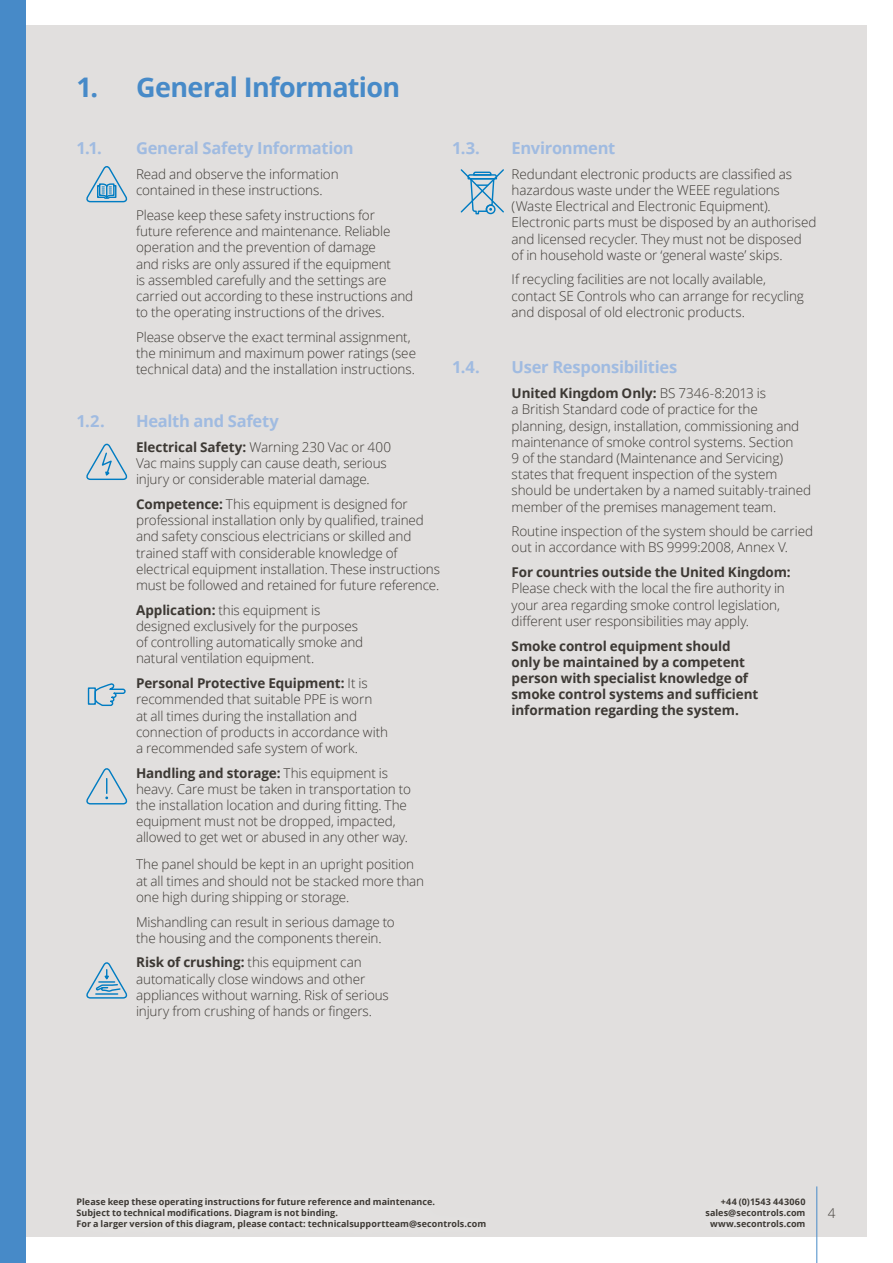
<style>
.page{position:relative;width:893px;height:1263px;background:#fff}
.page>*{position:absolute;margin:0;border:0;box-sizing:border-box;transform-origin:0 0}
.Main{font:700 27px "Open Sans";letter-spacing:-.025em;color:#478ac8}
.Main-2{font:700 16.5px "Open Sans";letter-spacing:-.02em;color:#a0bbe1}
.tabbed_in{font:300 13.5px/16.2px "Open Sans";letter-spacing:-.01em;color:#3d3934}
.tabbed_in-2{font:700 13.5px/16.2px "Open Sans";letter-spacing:-.01em;color:#3d3934}
.Main-3{font:300 13.5px "Open Sans";color:#3d3934}
.t1{font:700 9px/10.8px "Open Sans";letter-spacing:.005em;color:#3d3934;text-align:right}
.s1{font-weight:700}
</style>
<div class="page">
<div style="left:26px;top:26px;width:841px;height:1211px;background:#e1dfde"></div>
<div style="left:692px;top:1184px;width:128px;height:58px;background:#fff;opacity:.35"></div>
<hr style="left:816px;top:1186px;width:1px;height:77px;background:#478ac8">
<div style="left:0;top:0;width:26px;height:1263px;background:#478ac8"></div>
<div style="left:62px;top:1184px;width:438px;height:60px;background:#fff;opacity:.35"></div>
<svg style="left:86px;top:443px;width:42px;height:37px"></svg>
<svg style="left:86px;top:166px;width:42px;height:37px"></svg>
<svg style="left:86px;top:962px;width:42px;height:37px"></svg>
<svg style="left:96px;top:683px;width:30px;height:23px"></svg>
<div style="left:88px;top:687px;width:8px;height:18px;border:1px solid #007cc2"></div>
<svg style="left:86px;top:768px;width:42px;height:37px"></svg>
<svg style="left:460px;top:169px;width:44px;height:46px"></svg>
<p class="Main" style="left:77px;top:68px;width:325px">1. General Information</p>
<p class="Main-2" style="left:77px;top:137px;width:27px">1.1.</p>
<p class="Main-2" style="left:136px;top:137px;width:219px">General Safety Information</p>
<p class="tabbed_in" style="left:136px;top:166px;width:204px">Read and observe the information contained in these instructions.</p>
<p class="tabbed_in" style="left:136px;top:207px;width:279px">Please keep these safety instructions for future reference and maintenance. Reliable operation and the prevention of damage<br>and risks are only assured if the equipment<br>is assembled carefully and the settings are carried out according to these instructions and to the operating instructions of the drives.</p>
<p class="tabbed_in" style="left:136px;top:328px;width:281px">Please observe the exact terminal assignment, the minimum and maximum power ratings (see technical data) and the installation instructions.</p>
<p class="Main-2" style="left:77px;top:410px;width:30px">1.2.</p>
<p class="Main-2" style="left:136px;top:410px;width:144px">Health and Safety</p>
<p class="tabbed_in" style="left:136px;top:439px;width:257px"><span class="s1">Electrical Safety:</span> Warning 230 Vac or 400<br>Vac mains supply can cause death, serious injury or considerable material damage.</p>
<p class="tabbed_in" style="left:136px;top:496px;width:306px"><span class="s1">Competence:</span> This equipment is designed for professional installation only by qualified, trained and safety conscious electricians or skilled and trained staff with considerable knowledge of electrical equipment installation. These instructions must be followed and retained for future reference.</p>
<p class="tabbed_in" style="left:136px;top:601px;width:229px"><span class="s1">Application:</span> this equipment is designed exclusively for the purposes of controlling automatically smoke and natural ventilation equipment.</p>
<p class="tabbed_in" style="left:136px;top:675px;width:254px"><span class="s1">Personal Protective Equipment:</span> It is recommended that suitable PPE is worn<br>at all times during the installation and connection of products in accordance with a recommended safe system of work.</p>
<p class="tabbed_in" style="left:136px;top:764px;width:276px"><span class="s1">Handling and storage:</span> This equipment is heavy. Care must be taken in transportation to the installation location and during fitting. The equipment must not be dropped, impacted, allowed to get wet or abused in any other way.</p>
<p class="tabbed_in" style="left:136px;top:856px;width:280px">The panel should be kept in an upright position</p>
<p class="tabbed_in" style="left:136px;top:872px;width:290px">at all times and should not be stacked more than</p>
<p class="tabbed_in" style="left:136px;top:888px;width:215px">one high during shipping or storage.</p>
<p class="tabbed_in" style="left:136px;top:913px;width:260px">Mishandling can result in serious damage to the housing and the components therein.</p>
<p class="tabbed_in" style="left:136px;top:954px;width:254px"><span class="s1">Risk of crushing:</span> this equipment can automatically close windows and other appliances without warning. Risk of serious injury from crushing of hands or fingers.</p>
<p class="Main-2" style="left:452px;top:136px;width:29px">1.3.</p>
<p class="Main-2" style="left:512px;top:136px;width:105px">Environment</p>
<p class="tabbed_in" style="left:512px;top:165px;width:306px">Redundant electronic products are classified as hazardous waste under the WEEE regulations (Waste Electrical and Electronic Equipment).<br>Electronic parts must be disposed by an authorised and licensed recycler. They must not be disposed of in household waste or ‘general waste’ skips.</p>
<p class="tabbed_in" style="left:512px;top:271px;width:294px">If recycling facilities are not locally available, contact SE Controls who can arrange for recycling and disposal of old electronic products.</p>
<p class="Main-2" style="left:452px;top:356px;width:29px">1.4.</p>
<p class="Main-2" style="left:512px;top:356px;width:167px">User Responsibilities</p>
<p class="tabbed_in" style="left:512px;top:385px;width:301px"><span class="s1">United Kingdom Only:</span> BS 7346-8:2013 is<br>a British Standard code of practice for the planning, design, installation, commissioning and maintenance of smoke control systems. Section<br>9 of the standard (Maintenance and Servicing) states that frequent inspection of the system should be undertaken by a named suitably-trained member of the premises management team.</p>
<p class="tabbed_in" style="left:512px;top:523px;width:303px">Routine inspection of the system should be carried out in accordance with BS 9999:2008, Annex V.</p>
<p class="tabbed_in" style="left:512px;top:564px;width:281px"><span class="s1">For countries outside the United Kingdom:<br></span>Please check with the local the fire authority in your area regarding smoke control legislation, different user responsibilities may apply.</p>
<p class="tabbed_in-2" style="left:512px;top:637px;width:248px">Smoke control equipment should only be maintained by a competent person with specialist knowledge of smoke control systems and sufficient information regarding the system.</p>
<p class="t1" style="left:77px;top:1196px;width:411px;text-align:left">Please keep these operating instructions for future reference and maintenance.<br>Subject to technical modifications. Diagram is not binding.<br>For a larger version of this diagram, please contact: technicalsupportteam@secontrols.com</p>
<p class="Main-3" style="left:828px;top:1203px;width:9px">4</p>
<p class="t1" style="left:705px;top:1196px;width:102px">+44 (0)1543 443060 sales@secontrols.com www.secontrols.com</p>
</div>
